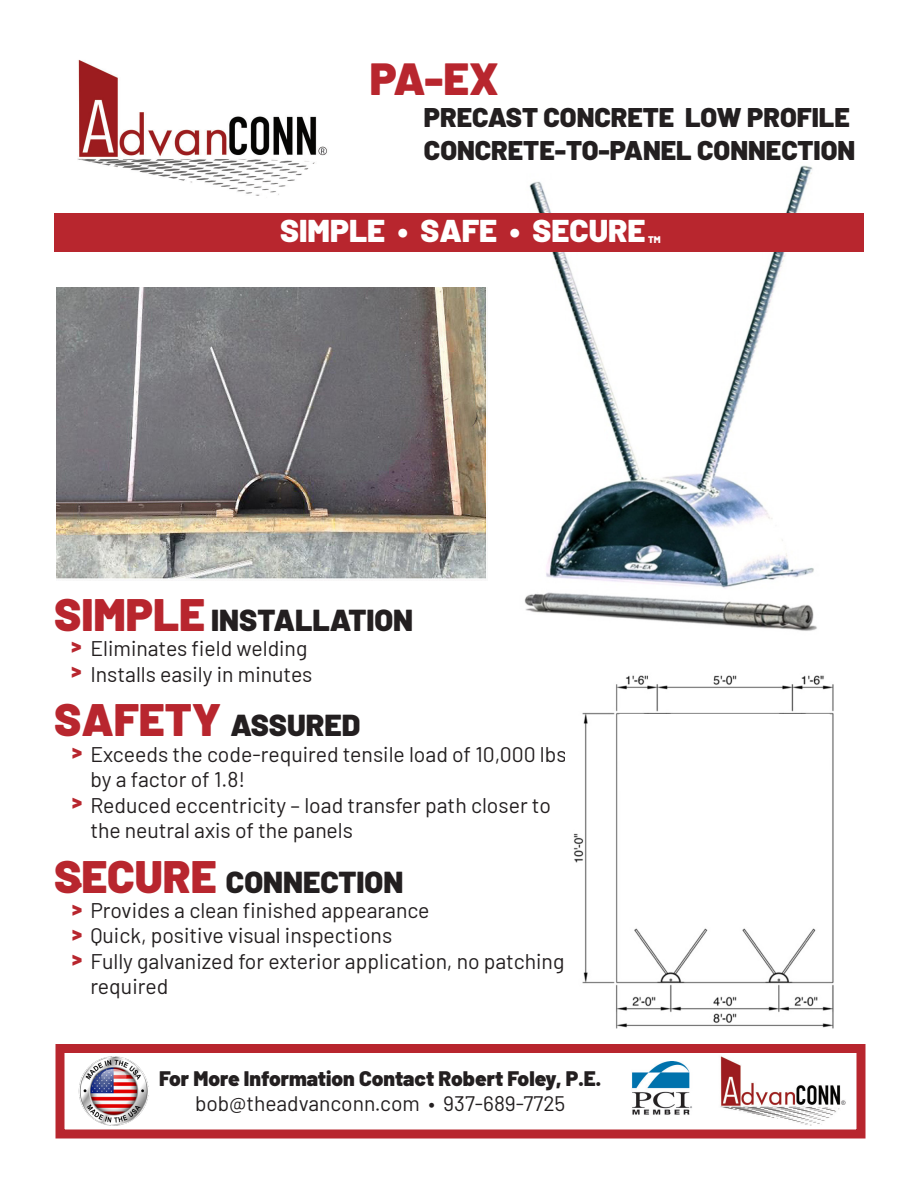
<style>
.page{position:relative;width:918px;height:1188px;background:#fff}
.page>*{position:absolute;margin:0;border:0;box-sizing:border-box;transform-origin:0 0}
.Subhead{font:900 45px "Barlow";color:#b8262e}
.Headline{font:900 31.5px "Barlow";color:#fff}
.Headline-2{font:900 30.3px "Barlow";color:#231f20}
.Subhead-2{font:900 27px "Barlow";color:#231f20}
.Main_Text{font:21.15px/25.5px "Barlow";color:#231f20}
.Main_Text-2{font:900 21.15px "Barlow";color:#b8262e}
.Subhead-3{font:900 21px "Barlow";color:#231f20}
.Main_Text-3{font:21px "Barlow";color:#231f20}
.Main_Text-4{font:900 21px "Barlow";color:#b8262e}
.Headline-3{font:900 9.6px "Barlow";color:#fff}
.s1{font-size:45.45px;color:#b8262e}
</style>
<div class="page">
<img style="left:496px;top:165px;width:357px;height:466px">
<img style="left:77px;top:60px;width:250px;height:136px">
<div style="left:54px;top:213px;width:810px;height:38px;background:#b8262e"></div>
<img style="left:720px;top:1056px;width:126px;height:70px">
<div style="left:56px;top:1044px;width:810px;height:94px;border:9px solid #b8262e"></div>
<img style="left:78px;top:1056px;width:70px;height:70px">
<img style="left:573px;top:675px;width:261px;height:354px">
<img style="left:56px;top:288px;width:431px;height:291px">
<img style="left:632px;top:1062px;width:60px;height:53px">
<p class="Subhead" style="left:370px;top:45px;width:130px">PA-EX</p>
<p class="Subhead-2" style="left:424px;top:97px;width:427px">PRECAST CONCRETE LOW PROFILE</p>
<p class="Subhead-2" style="left:424px;top:130px;width:433px">CONCRETE-TO-PANEL CONNECTION</p>
<p class="Headline" style="left:280px;top:207px;width:367px">SIMPLE • SAFE • SECURE</p>
<p class="Headline-3" style="left:648px;top:233px;width:14px">TM</p>
<p class="Headline-2" style="left:54px;top:597px;width:361px"><span class="s1">SIMPLE</span> INSTALLATION</p>
<p class="Main_Text" style="left:90px;top:634px;width:219px">Eliminates field welding</p>
<p class="Main_Text" style="left:90px;top:660px;width:223px">Installs easily in minutes</p>
<p class="Headline-2" style="left:54px;top:703px;width:308px"><span class="s1">SAFETY</span> ASSURED</p>
<p class="Main_Text" style="left:90px;top:740px;width:478px">Exceeds the code-required tensile load of 10,000 lbs by a factor of 1.8!</p>
<p class="Main_Text" style="left:90px;top:791px;width:462px">Reduced eccentricity – load transfer path closer to the neutral axis of the panels</p>
<p class="Headline-2" style="left:54px;top:859px;width:351px"><span class="s1">SECURE</span> CONNECTION</p>
<p class="Main_Text" style="left:90px;top:896px;width:341px">Provides a clean finished appearance</p>
<p class="Main_Text" style="left:90px;top:921px;width:303px">Quick, positive visual inspections</p>
<p class="Main_Text" style="left:90px;top:947px;width:476px">Fully galvanized for exterior application, no patching required</p>
<p class="Main_Text-4" style="left:71px;top:630px;width:11px">&gt;</p>
<p class="Main_Text-4" style="left:71px;top:655px;width:11px">&gt;</p>
<p class="Main_Text-4" style="left:72px;top:736px;width:11px">&gt;</p>
<p class="Main_Text-4" style="left:72px;top:786px;width:11px">&gt;</p>
<p class="Main_Text-2" style="left:72px;top:867px;width:12px">&gt;</p>
<p class="Main_Text-4" style="left:72px;top:892px;width:11px">&gt;</p>
<p class="Main_Text-4" style="left:72px;top:918px;width:11px">&gt;</p>
<p class="Main_Text-4" style="left:72px;top:943px;width:11px">&gt;</p>
<p class="Subhead-3" style="left:159px;top:1062px;width:444px">For More Information Contact Robert Foley, P.E.</p>
<p class="Main_Text-3" style="left:195px;top:1088px;width:372px">bob@theadvanconn.com • 937-689-7725</p>
</div>
